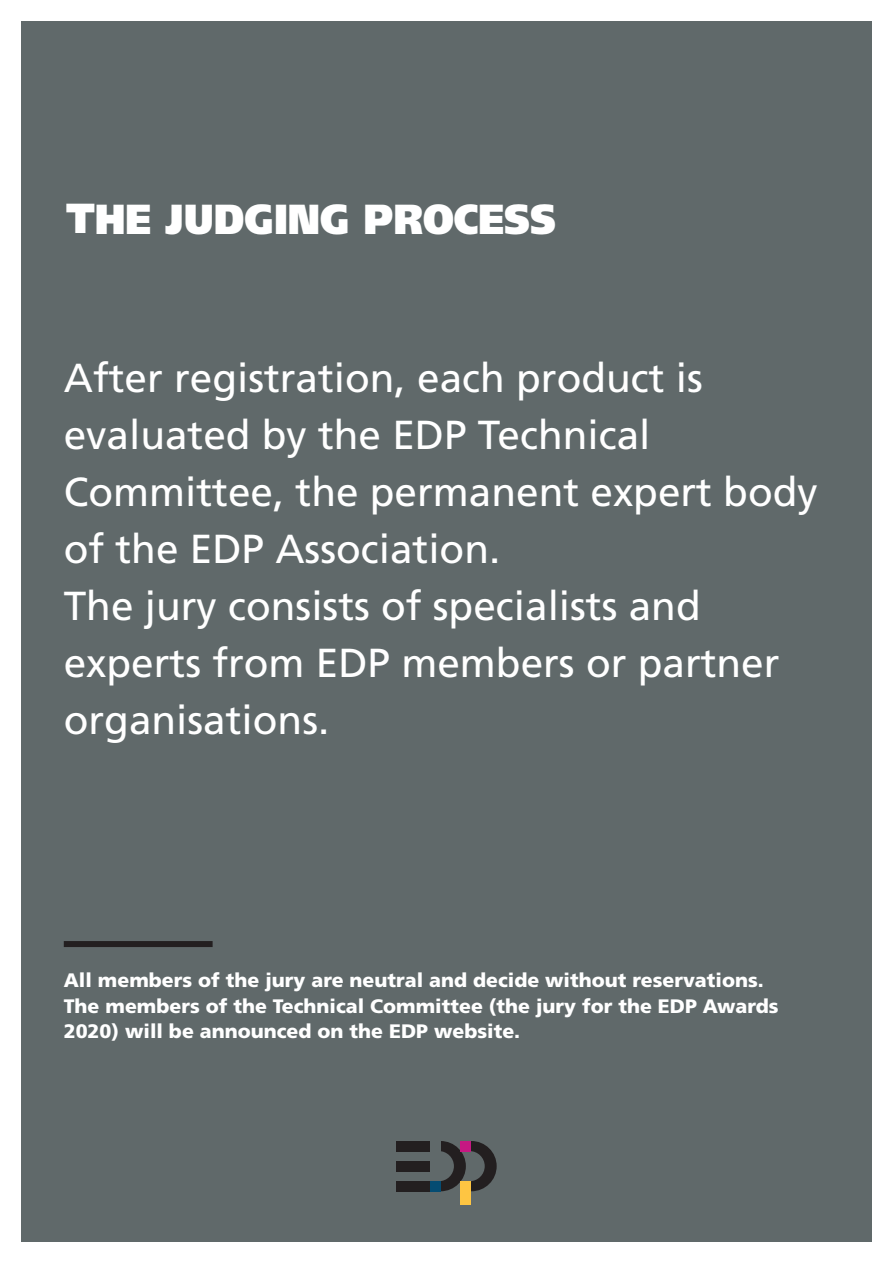
<style>
.page{position:relative;width:893px;height:1263px;background:#fff}
.page>*{position:absolute;margin:0;border:0;box-sizing:border-box;transform-origin:0 0}
.t1{font:900 42px "Frutiger LT Std";color:#fff;scale:.9 1}
.t2{font:40.5px/57px "Frutiger LT Std";color:#fff}
.t3{font:900 19.5px/25.5px "Frutiger LT Std";color:#fff}
</style>
<div class="page">
<div style="left:21px;top:21px;width:851px;height:1221px;background:#60696a"></div>
<div style="left:64px;top:941px;width:149px;height:6px;background:#231f20"></div>
<div style="left:446px;top:1141px;width:51px;height:50px;background:#231f20;border-radius:50%"></div>
<div style="left:454px;top:1151px;width:31px;height:30px;background:#60696a;border-radius:50%"></div>
<div style="left:447px;top:1141px;width:24px;height:50px;background:#60696a"></div>
<div style="left:415px;top:1141px;width:51px;height:50px;background:#231f20;border-radius:50%"></div>
<div style="left:423px;top:1151px;width:31px;height:30px;background:#60696a;border-radius:50%"></div>
<div style="left:430px;top:1141px;width:10px;height:50px;background:#60696a"></div>
<div style="left:396px;top:1141px;width:34px;height:50px;background:#60696a"></div>
<div style="left:430px;top:1181px;width:10px;height:10px;background:#054c72"></div>
<div style="left:461px;top:1181px;width:10px;height:24px;background:#fec542"></div>
<div style="left:461px;top:1141px;width:10px;height:10px;background:#c61882"></div>
<div style="left:396px;top:1141px;width:34px;height:10px;background:#231f20"></div>
<div style="left:396px;top:1161px;width:34px;height:10px;background:#231f20"></div>
<div style="left:396px;top:1181px;width:34px;height:10px;background:#231f20"></div>
<p class="t1" style="left:66px;top:202px;width:546px">THE JUDGING PROCESS</p>
<p class="t2" style="left:64px;top:352px;width:755px">After registration, each product is evaluated by the EDP Technical<br>Committee, the permanent expert body of the EDP Association.<br>The jury consists of specialists and experts from EDP members or partner organisations.</p>
<p class="t3" style="left:64px;top:969px;width:716px">All members of the jury are neutral and decide without reservations.<br>The members of the Technical Committee (the jury for the EDP Awards<br>2020) will be announced on the EDP website.</p>
</div>
